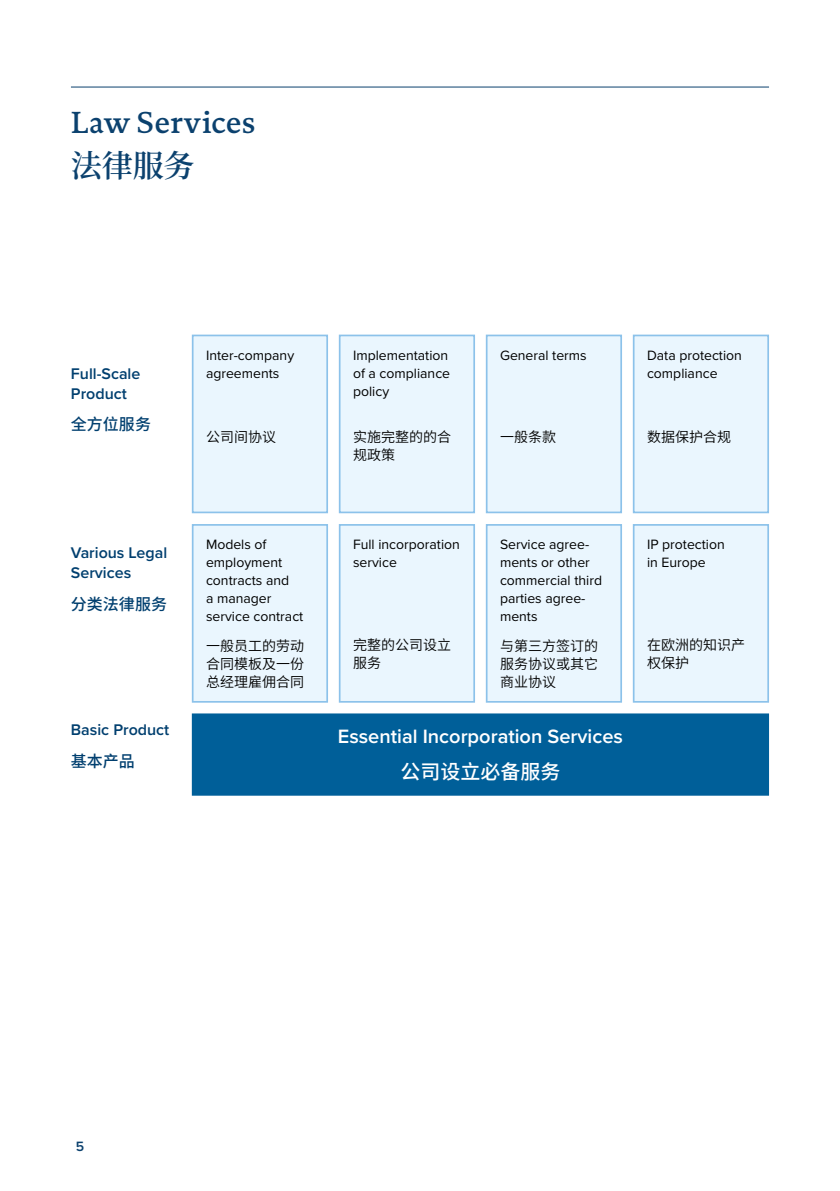
<style>
.page{position:relative;width:840px;height:1191px;background:#fff}
.page>*{position:absolute;margin:0;border:0;box-sizing:border-box;transform-origin:0 0}
.t1{font:500 31px "DTL Documenta TOT";letter-spacing:.005em;color:#0b416e}
.t2{font:600 31px "Noto Serif CJ Ksc";color:#0b416e}
.t3{font:600 20px "Proxima Nova";color:#fff}
.t4{font:500 20px "Noto Sans CJ Ksc";color:#fff}
.t5{font:600 16px/20px "Proxima Nova";color:#003f6f}
.t6{font:500 16px "Noto Sans CJ Ksc";color:#003f6f}
.t7{font:14px/18px "Proxima Nova";color:#000}
.t8{font:600 14px/18px "Noto Sans CJ Ksc";color:#000}
.t9{font:600 14px "Proxima Nova";color:#0b416e}
</style>
<div class="page">
<hr style="left:71px;top:87px;width:697px;height:1px;background:#0b416e">
<div style="left:192px;top:524px;width:136px;height:178px;background:#eaf6fe;border:2px solid #8cc2ea"></div>
<div style="left:192px;top:334px;width:136px;height:179px;background:#eaf6fe;border:2px solid #8cc2ea"></div>
<div style="left:632px;top:524px;width:136px;height:178px;background:#eaf6fe;border:2px solid #8cc2ea"></div>
<div style="left:632px;top:334px;width:136px;height:179px;background:#eaf6fe;border:2px solid #8cc2ea"></div>
<div style="left:485px;top:524px;width:136px;height:178px;background:#eaf6fe;border:2px solid #8cc2ea"></div>
<div style="left:485px;top:334px;width:136px;height:179px;background:#eaf6fe;border:2px solid #8cc2ea"></div>
<div style="left:338px;top:524px;width:137px;height:178px;background:#eaf6fe;border:2px solid #8cc2ea"></div>
<div style="left:338px;top:334px;width:137px;height:179px;background:#eaf6fe;border:2px solid #8cc2ea"></div>
<div style="left:192px;top:713px;width:576px;height:82px;background:#005f99;border:2px solid #005f99"></div>
<h1 class="t1" style="left:71px;top:104px;width:186px">Law Services</h1>
<h1 class="t2" style="left:71px;top:148px;width:125px">法律服务</h1>
<p class="t5" style="left:71px;top:363px;width:71px">Full-Scale<br>Product</p>
<p class="t6" style="left:71px;top:415px;width:82px">全方位服务</p>
<p class="t5" style="left:71px;top:542px;width:98px">Various Legal<br>Services</p>
<p class="t6" style="left:71px;top:595px;width:98px">分类法律服务</p>
<p class="t5" style="left:71px;top:719px;width:100px">Basic Product</p>
<p class="t6" style="left:71px;top:751px;width:66px">基本产品</p>
<p class="t7" style="left:206px;top:345px;width:90px">Inter-company agreements</p>
<p class="t8" style="left:206px;top:428px;width:71px">公司间协议</p>
<p class="t7" style="left:353px;top:346px;width:99px">Implementation of a compliance policy</p>
<p class="t8" style="left:353px;top:428px;width:99px">实施完整的的合规政策</p>
<p class="t7" style="left:499px;top:346px;width:88px">General terms</p>
<p class="t8" style="left:499px;top:428px;width:57px">一般条款</p>
<p class="t7" style="left:646px;top:345px;width:96px">Data protection compliance</p>
<p class="t8" style="left:646px;top:428px;width:85px">数据保护合规</p>
<p class="t7" style="left:206px;top:535px;width:99px">Models of employment contracts and<br>a manager service contract</p>
<p class="t8" style="left:206px;top:637px;width:99px;text-align:justify">一般员工的劳动合同模板及一份总经理雇佣合同</p>
<p class="t7" style="left:353px;top:535px;width:108px">Full incorporation service</p>
<p class="t8" style="left:353px;top:636px;width:99px">完整的公司设立服务</p>
<p class="t7" style="left:499px;top:535px;width:103px">Service agree&shy;ments or other commercial third parties agree&shy;ments</p>
<p class="t8" style="left:499px;top:637px;width:99px;text-align:justify">与第三方签订的服务协议或其它商业协议</p>
<p class="t7" style="left:646px;top:535px;width:79px">IP protection in Europe</p>
<p class="t8" style="left:646px;top:636px;width:99px">在欧洲的知识产权保护</p>
<h2 class="t3" style="left:337px;top:722px;width:286px">Essential Incorporation Services</h2>
<h2 class="t4" style="left:400px;top:760px;width:162px">公司设立必备服务</h2>
<p class="t9" style="left:76px;top:1135px;width:10px">5</p>
</div>
